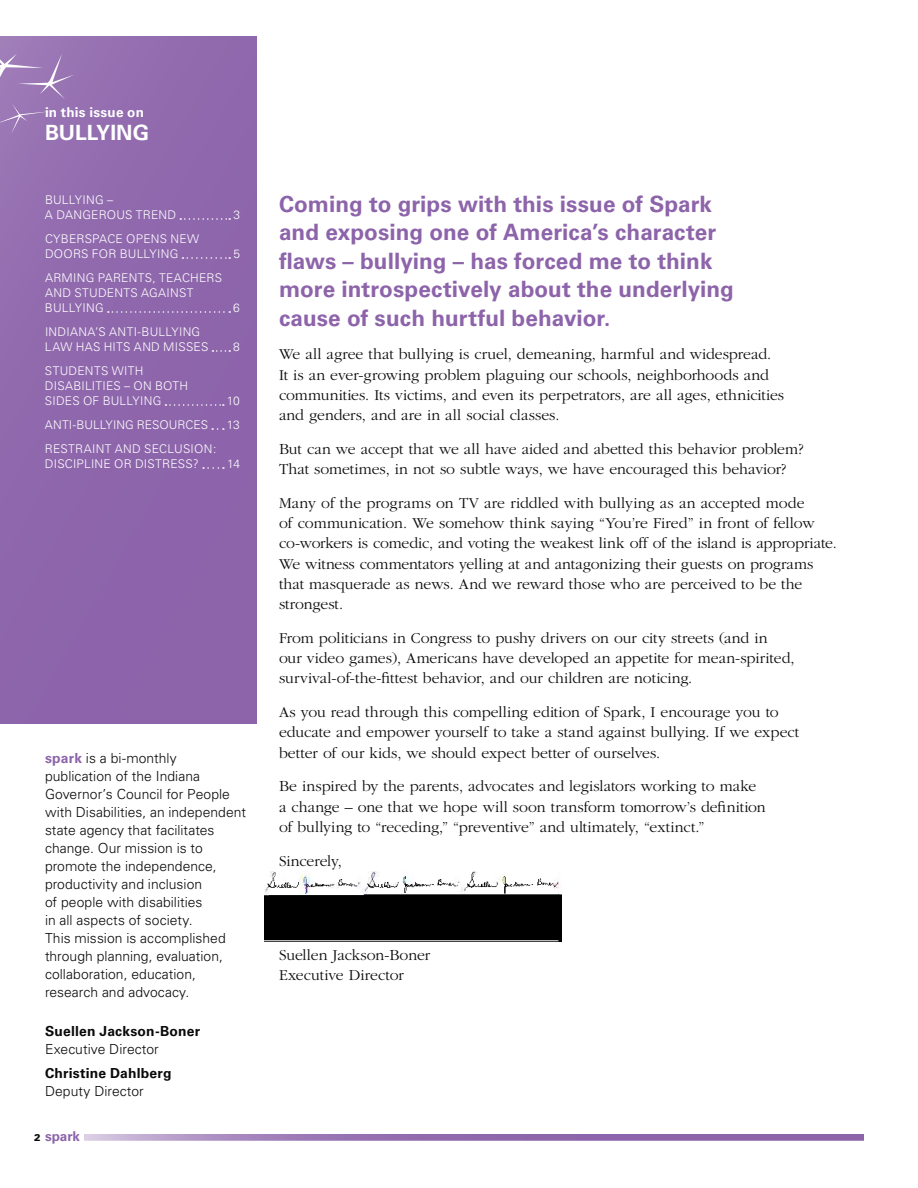
<style>
.page{position:relative;width:918px;height:1188px;background:#fff}
.page>*{position:absolute;margin:0;border:0;box-sizing:border-box;transform-origin:0 0}
.t1{font:700 22.5px/28.5px "Univers";letter-spacing:.005em;color:#8d64aa}
.t2{font:700 21px "Univers";letter-spacing:-.005em;color:#fff}
.t3{font:300 15.75px/20.2px "Garamond";color:#0b0a0b}
.t4{font:300 13.8px/18px "Univers";letter-spacing:.005em;color:#0b0a0b}
.t5{font:700 13.8px "Univers";letter-spacing:.015em;color:#0b0a0b}
.t6{font:700 13.5px "Univers";letter-spacing:.02em;color:#fff}
.t7{font:700 13.5px "Univers";letter-spacing:-.005em;color:#8d64aa}
.t8{font:300 12px/15px "Univers";letter-spacing:.025em;color:#fff}
.t9{font:300 12px "Univers";letter-spacing:.005em;color:#fff}
.s1{font-weight:700;color:#8d64aa}
.s2{font-weight:900;font-size:9.75px;color:#0b0a0b}
</style>
<div class="page">
<div style="left:0;top:36px;width:256px;height:688px;background:#8e66ac"></div>
<svg style="left:0;top:54px;width:75px;height:80px"></svg>
<img style="left:265px;top:871px;width:296px;height:69px">
<svg style="left:180px;top:218px;width:50px;height:2px"></svg>
<svg style="left:183px;top:257px;width:47px;height:2px"></svg>
<svg style="left:108px;top:311px;width:122px;height:2px"></svg>
<svg style="left:212px;top:350px;width:18px;height:2px"></svg>
<svg style="left:166px;top:404px;width:58px;height:2px"></svg>
<svg style="left:212px;top:428px;width:12px;height:2px"></svg>
<svg style="left:203px;top:467px;width:21px;height:2px"></svg>
<svg style="left:84px;top:1134px;width:780px;height:7px;background:#9d7bb7"></svg>
<p class="t6" style="left:45px;top:104px;width:100px">in this issue on</p>
<h2 class="t2" style="left:45px;top:120px;width:106px">BULLYING</h2>
<p class="t8" style="left:45px;top:192px;width:131px">Bullyi ng –<br>a dangerous trend</p>
<p class="t8" style="left:233px;top:207px;width:8px">3</p>
<p class="t8" style="left:45px;top:231px;width:88px">cybe rspace ope</p>
<p class="t8" style="left:151px;top:231px;width:50px">ns new</p>
<p class="t8" style="left:45px;top:246px;width:10px">doo</p>
<p class="t8" style="left:73px;top:246px;width:105px">rs for bullyi ng</p>
<p class="t8" style="left:233px;top:246px;width:8px">5</p>
<p class="t8" style="left:45px;top:270px;width:179px">armi ng parents, teachers and students agai nst bullyi ng</p>
<p class="t8" style="left:233px;top:300px;width:8px">6</p>
<p class="t8" style="left:45px;top:324px;width:165px">i ndiana’s anti-bullyi ng law has hits and mi sses</p>
<p class="t8" style="left:233px;top:339px;width:8px">8</p>
<p class="t8" style="left:45px;top:363px;width:100px">students with disabi litie</p>
<p class="t8" style="left:113px;top:378px;width:48px">s– on bot</p>
<p class="t8" style="left:180px;top:378px;width:10px">h</p>
<p class="t8" style="left:45px;top:393px;width:116px">sides of bullyi ng</p>
<p class="t8" style="left:227px;top:393px;width:15px">10</p>
<p class="t9" style="left:45px;top:418px;width:165px">anti-bullyi ng resources</p>
<p class="t8" style="left:227px;top:417px;width:15px">13</p>
<p class="t8" style="left:45px;top:441px;width:173px">restrai nt and seclusion: discipline or distress?</p>
<p class="t8" style="left:227px;top:456px;width:14px">14</p>
<p class="t4" style="left:45px;top:750px;width:202px"><span class="s1">spark</span> is a bi-monthly publication of the Indiana<br>Governor’s Council for People with Disabilities, an independent state agency that facilitates change. Our mission is to promote the independence, productivity and inclusion<br>of people with disabilities<br>in all aspects of society.<br>This mission is accomplished through planning, evaluation, collaboration, education, research and advocacy.</p>
<p class="t5" style="left:45px;top:1023px;width:157px">Suellen Jackson-Boner</p>
<p class="t4" style="left:45px;top:1040px;width:115px">Executive Director</p>
<p class="t5" style="left:45px;top:1065px;width:128px">Christine Dahlberg</p>
<p class="t4" style="left:45px;top:1082px;width:100px">Deputy Director</p>
<p class="t7" style="left:34px;top:1128px;width:47px"><span class="s2">2</span> spark</p>
<h1 class="t1" style="left:279px;top:190px;width:457px">Coming to grips with this issue of Spark and exposing one of America’s character flaws – bullying – has forced me to think more introspectively about the underlying cause of such hurtful behavior.</h1>
<p class="t3" style="left:279px;top:344px;width:507px">We all agree that bullying is cruel, demeaning, harmful and widespread.<br>It is an ever-growing problem plaguing our schools, neighborhoods and communities. Its victims, and even its perpetrators, are all ages, ethnicities and genders, and are in all social classes.</p>
<p class="t3" style="left:279px;top:439px;width:526px">But can we accept that we all have aided and abetted this behavior problem?<br>That sometimes, in not so subtle ways, we have encouraged this behavior?</p>
<p class="t3" style="left:279px;top:493px;width:559px">Many of the programs on TV are riddled with bullying as an accepted mode<br>of communication. We somehow think saying “You’re Fired” in front of fellow co-workers is comedic, and voting the weakest link off of the island is appropriate.<br>We witness commentators yelling at and antagonizing their guests on programs that masquerade as news. And we reward those who are perceived to be the strongest.</p>
<p class="t3" style="left:279px;top:628px;width:517px">From politicians in Congress to pushy drivers on our city streets (and in<br>our video games), Americans have developed an appetite for mean-spirited, survival-of-the-fittest behavior, and our children are noticing.</p>
<p class="t3" style="left:279px;top:702px;width:522px">As you read through this compelling edition of Spark, I encourage you to educate and empower yourself to take a stand against bullying. If we expect better of our kids, we should expect better of ourselves.</p>
<p class="t3" style="left:279px;top:777px;width:488px">Be inspired by the parents, advocates and legislators working to make a change – one that we hope will soon transform tomorrow’s definition of bullying to “receding,” “preventive” and ultimately, “extinct.”</p>
<p class="t3" style="left:279px;top:851px;width:64px">Sincerely,</p>
<p class="t3" style="left:279px;top:945px;width:153px">Suellen Jackson-Boner<br>Executive Director</p>
</div>
